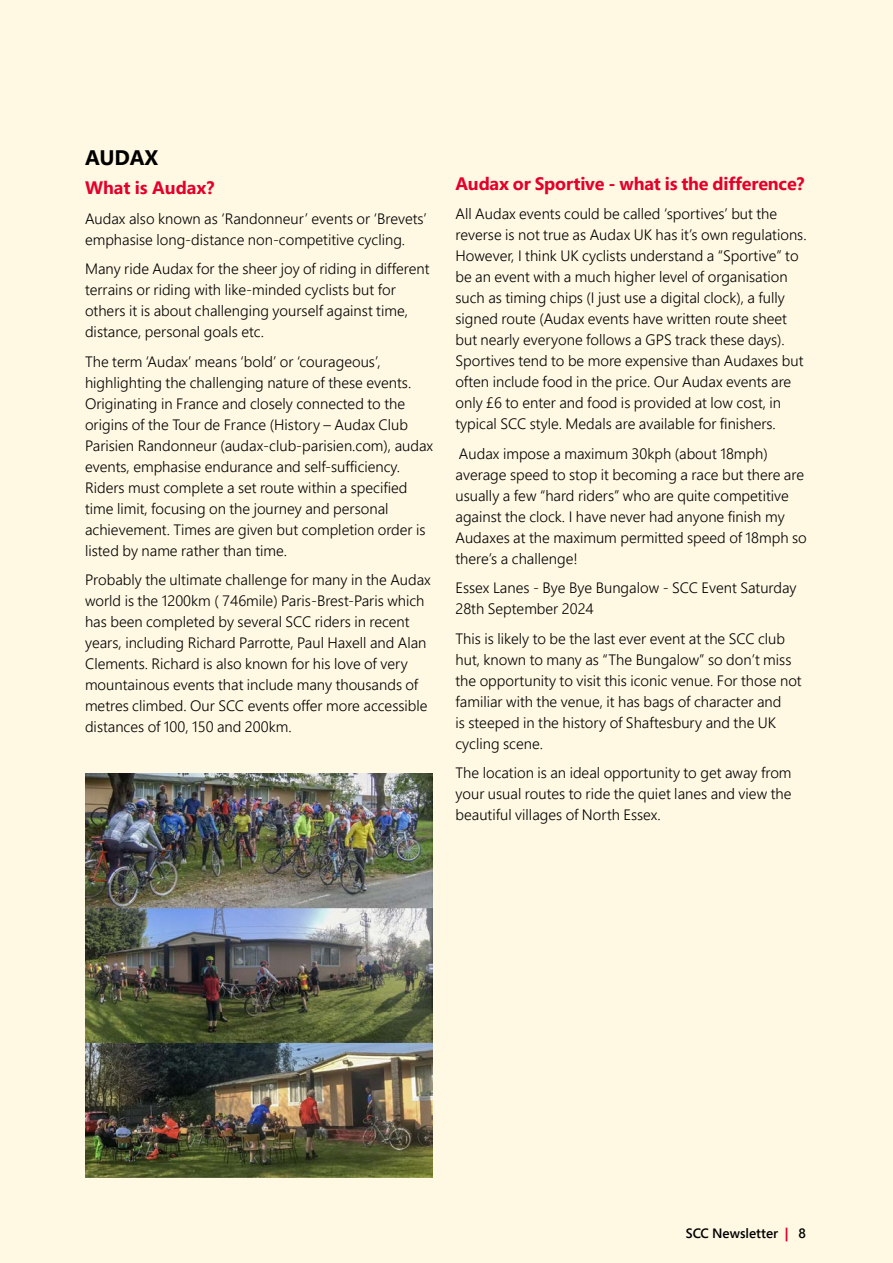
<style>
.page{position:relative;width:893px;height:1263px;background:#fff9e3}
.page>*{position:absolute;margin:0;border:0;box-sizing:border-box;transform-origin:0 0}
.t1{font:700 21px "Segoe Pro";letter-spacing:-.01em;color:#000001}
.t2{font:700 18px "Segoe Pro";letter-spacing:-.01em;color:#e4002b}
.t3{font:300 15px/21px "Segoe Pro";color:#000001}
.t4{font:600 13.5px "Segoe Pro";color:#000001}
.s1{font-weight:700;color:#e4002b}
</style>
<div class="page">
<img style="left:85px;top:774px;width:348px;height:404px">
<p class="t1" style="left:85px;top:142px;width:75px">AUDAX</p>
<p class="t2" style="left:85px;top:175px;width:131px">What is Audax?</p>
<p class="t3" style="left:85px;top:207px;width:343px">Audax also known as ‘Randonneur’ events or ‘Brevets’ emphasise long-distance non-competitive cycling.</p>
<p class="t3" style="left:85px;top:258px;width:346px">Many ride Audax for the sheer joy of riding in different terrains or riding with like-minded cyclists but for others it is about challenging yourself against time, distance, personal goals etc.</p>
<p class="t3" style="left:85px;top:350px;width:350px">The term ‘Audax’ means ‘bold’ or ‘courageous’, highlighting the challenging nature of these events.<br>Originating in France and closely connected to the origins of the Tour de France (History – Audax Club Parisien Randonneur (audax-club-parisien.com), audax events, emphasise endurance and self-sufficiency.<br>Riders must complete a set route within a specified time limit, focusing on the journey and personal achievement. Times are given but completion order is listed by name rather than time.</p>
<p class="t3" style="left:85px;top:569px;width:347px">Probably the ultimate challenge for many in the Audax world is the 1200km ( 746mile) Paris-Brest-Paris which has been completed by several SCC riders in recent years, including Richard Parrotte, Paul Haxell and Alan Clements. Richard is also known for his love of very mountainous events that include many thousands of metres climbed. Our SCC events offer more accessible distances of 100, 150 and 200km.</p>
<p class="t2" style="left:455px;top:170px;width:350px">Audax or Sportive - what is the difference?</p>
<p class="t3" style="left:455px;top:203px;width:353px">All Audax events could be called ‘sportives’ but the reverse is not true as Audax UK has it’s own regulations.<br>However, I think UK cyclists understand a “Sportive” to be an event with a much higher level of organisation such as timing chips (I just use a digital clock), a fully signed route (Audax events have written route sheet but nearly everyone follows a GPS track these days).<br>Sportives tend to be more expensive than Audaxes but often include food in the price. Our Audax events are only £6 to enter and food is provided at low cost, in typical SCC style. Medals are available for finishers.</p>
<p class="t3" style="left:455px;top:442px;width:353px">Audax impose a maximum 30kph (about 18mph) average speed to stop it becoming a race but there are usually a few “hard riders” who are quite competitive against the clock. I have never had anyone finish my Audaxes at the maximum permitted speed of 18mph so there’s a challenge!</p>
<p class="t3" style="left:455px;top:577px;width:343px">Essex Lanes - Bye Bye Bungalow - SCC Event Saturday<br>28th September 2024</p>
<p class="t3" style="left:455px;top:627px;width:348px">This is likely to be the last ever event at the SCC club hut, known to many as “The Bungalow” so don’t miss the opportunity to visit this iconic venue. For those not familiar with the venue, it has bags of character and<br>is steeped in the history of Shaftesbury and the UK cycling scene.</p>
<p class="t3" style="left:455px;top:762px;width:338px;text-align:justify">The location is an ideal opportunity to get away from your usual routes to ride the quiet lanes and view the beautiful villages of North Essex.</p>
<p class="t4" style="left:686px;top:1224px;width:121px">SCC Newsletter <span class="s1">|</span> 8</p>
</div>
